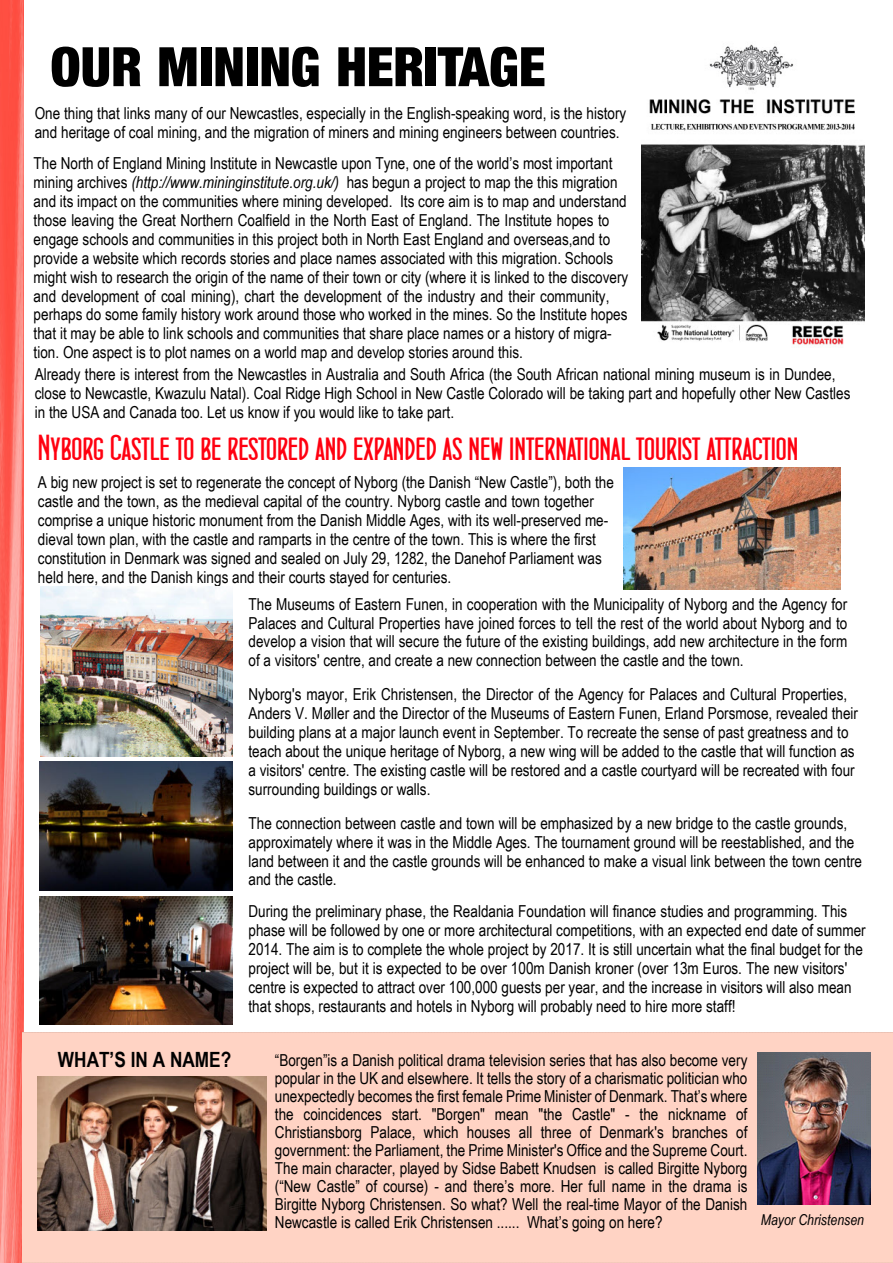
<style>
.page{position:relative;width:893px;height:1263px;background:#fff}
.page>*{position:absolute;margin:0;border:0;box-sizing:border-box;transform-origin:0 0}
.t1{font:54px "Basic Sans Heavy SF Bold";color:#000}
.t2{font:36px "Concurso Italian BTN Bold";color:#ff0010}
.t3{font:700 21px "Arial Narrow";color:#000}
.t4{font:16.5px/18.9px "Arial Narrow";color:#000}
.t5{font:italic 15px "Arial Narrow";color:#000}
.s1{font-style:italic}
</style>
<div class="page">
<img style="left:641px;top:44px;width:224px;height:301px">
<img style="left:623px;top:467px;width:218px;height:123px">
<img style="left:40px;top:761px;width:193px;height:129px">
<img style="left:39px;top:896px;width:194px;height:128px">
<img style="left:41px;top:586px;width:191px;height:170px">
<img style="left:0;top:0;width:23px;height:1263px">
<div style="left:23px;top:1032px;width:870px;height:231px;background:#ffd3c4"></div>
<svg style="left:23px;top:1032px;width:870px;height:1px"></svg>
<svg style="left:23px;top:1262px;width:869px;height:1px"></svg>
<img style="left:757px;top:1053px;width:114px;height:151px">
<img style="left:38px;top:1076px;width:228px;height:154px">
<h1 class="t1" style="left:50px;top:46px;width:496px">OUR MINING HERITAGE</h1>
<p class="t4" style="left:35px;top:105px;width:593px">One thing that links many of our Newcastles, especially in the English-speaking word, is the history and heritage of coal mining, and the migration of miners and mining engineers between countries.</p>
<p class="t4" style="left:34px;top:155px;width:596px">The North of England Mining Institute in Newcastle upon Tyne, one of the world’s most important mining archives <span class="s1">(http://www.mininginstitute.org.uk/)</span> has begun a project to map the this migration and its impact on the communities where mining developed. Its core aim is to map and understand those leaving the Great Northern Coalfield in the North East of England. The Institute hopes to engage schools and communities in this project both in North East England and overseas,and to provide a website which records stories and place names associated with this migration. Schools might wish to research the origin of the name of their town or city (where it is linked to the discovery and development of coal mining), chart the development of the industry and their community, perhaps do some family history work around those who worked in the mines. So the Institute hopes that it may be able to link schools and communities that share place names or a history of migra&shy;tion. One aspect is to plot names on a world map and develop stories around this.</p>
<p class="t4" style="left:35px;top:366px;width:817px">Already there is interest from the Newcastles in Australia and South Africa (the South African national mining museum is in Dundee, close to Newcastle, Kwazulu Natal). Coal Ridge High School in New Castle Colorado will be taking part and hopefully other New Castles in the USA and Canada too. Let us know if you would like to take part.</p>
<h2 class="t2" style="left:38px;top:430px;width:762px">Nyborg Castle to be restored and expanded as new international tourist attraction</h2>
<p class="t4" style="left:38px;top:474px;width:577px">A big new project is set to regenerate the concept of Nyborg (the Danish “New Castle”), both the castle and the town, as the medieval capital of the country. Nyborg castle and town together comprise a unique historic monument from the Danish Middle Ages, with its well-preserved me&shy;dieval town plan, with the castle and ramparts in the centre of the town. This is where the first constitution in Denmark was signed and sealed on July 29, 1282, the Danehof Parliament was held here, and the Danish kings and their courts stayed for centuries.</p>
<p class="t4" style="left:249px;top:596px;width:600px;text-align:justify">The Museums of Eastern Funen, in cooperation with the Municipality of Nyborg and the Agency for Palaces and Cultural Properties have joined forces to tell the rest of the world about Nyborg and to develop a vision that will secure the future of the existing buildings, add new architecture in the form of a visitors' centre, and create a new connection between the castle and the town.</p>
<p class="t4" style="left:249px;top:686px;width:611px">Nyborg's mayor, Erik Christensen, the Director of the Agency for Palaces and Cultural Properties, Anders V. Møller and the Director of the Museums of Eastern Funen, Erland Porsmose, revealed their building plans at a major launch event in September. To recreate the sense of past greatness and to teach about the unique heritage of Nyborg, a new wing will be added to the castle that will function as a visitors' centre. The existing castle will be restored and a castle courtyard will be recreated with four surrounding buildings or walls.</p>
<p class="t4" style="left:249px;top:815px;width:615px">The connection between castle and town will be emphasized by a new bridge to the castle grounds, approximately where it was in the Middle Ages. The tournament ground will be reestablished, and the land between it and the castle grounds will be enhanced to make a visual link between the town centre and the castle.</p>
<p class="t4" style="left:249px;top:903px;width:619px">During the preliminary phase, the Realdania Foundation will finance studies and programming. This phase will be followed by one or more architectural competitions, with an expected end date of summer 2014. The aim is to complete the whole project by 2017. It is still uncertain what the final budget for the project will be, but it is expected to be over 100m Danish kroner (over 13m Euros. The new visitors' centre is expected to attract over 100,000 guests per year, and the increase in visitors will also mean that shops, restaurants and hotels in Nyborg will probably need to hire more staff!</p>
<p class="t3" style="left:58px;top:1047px;width:175px">WHAT’S IN A NAME?</p>
<p class="t4" style="left:275px;top:1052px;width:474px;line-height:18px;text-align:justify">“Borgen”is a Danish political drama television series that has also become very popular in the UK and elsewhere. It tells the story of a charismatic politician who unexpectedly becomes the first female Prime Minister of Denmark. That’s where the coincidences start. "Borgen" mean "the Castle" - the nickname of Christiansborg Palace, which houses all three of Denmark's branches of government: the Parliament, the Prime Minister's Office and the Supreme Court.<br>The main character, played by Sidse Babett Knudsen is called Birgitte Nyborg (“New Castle” of course) - and there’s more. Her full name in the drama is Birgitte Nyborg Christensen. So what? Well the real-time Mayor of the Danish Newcastle is called Erik Christensen ...... What’s going on here?</p>
<p class="t5" style="left:761px;top:1214px;width:105px">Mayor Christensen</p>
</div>
